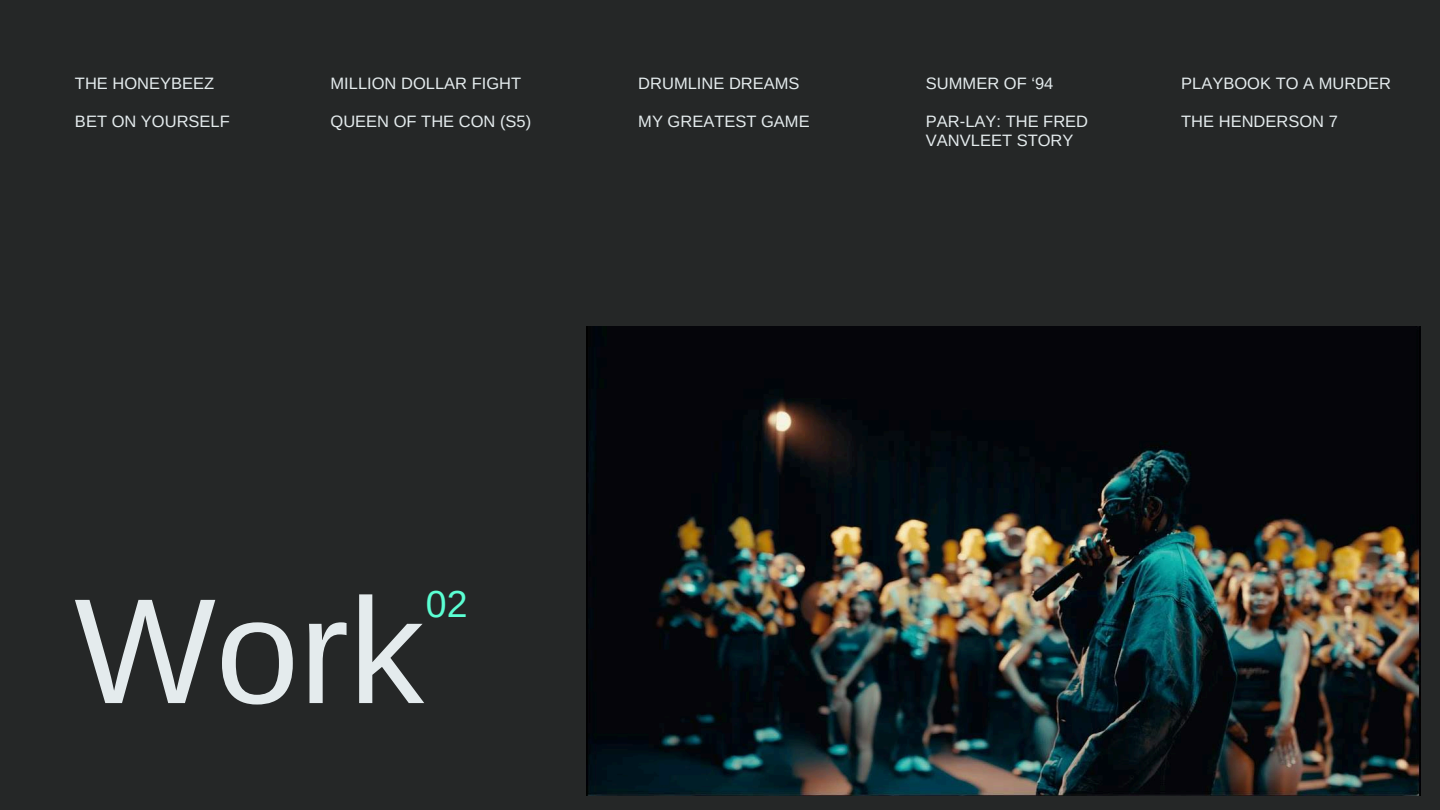
<style>
.page{position:relative;width:1440px;height:810px;background:#252727}
.page>*{position:absolute;margin:0;border:0;box-sizing:border-box;transform-origin:0 0}
.t1{font:150px "Arimo";color:#e4ebed}
.t2{font:37.5px "Arimo";color:#5bffd3}
.t3{font:16.5px/19.1px "Arimo";color:#e4ebed}
</style>
<div class="page">
<img style="left:586px;top:326px;width:835px;height:469px">
<p class="t3" style="left:75px;top:74px;width:141px">THE HONEYBEEZ</p>
<p class="t3" style="left:75px;top:112px;width:156px">BET ON YOURSELF</p>
<p class="t3" style="left:331px;top:74px;width:192px">MILLION DOLLAR FIGHT</p>
<p class="t3" style="left:331px;top:112px;width:202px">QUEEN OF THE CON (S5)</p>
<p class="t3" style="left:638px;top:74px;width:163px">DRUMLINE DREAMS</p>
<p class="t3" style="left:638px;top:112px;width:173px">MY GREATEST GAME</p>
<p class="t3" style="left:926px;top:74px;width:129px">SUMMER OF ‘94</p>
<p class="t3" style="left:926px;top:112px;width:164px">PAR-LAY: THE FRED<br>VANVLEET STORY</p>
<p class="t3" style="left:1181px;top:74px;width:211px">PLAYBOOK TO A MURDER</p>
<p class="t3" style="left:1181px;top:112px;width:158px">THE HENDERSON 7</p>
<h2 class="t2" style="left:426px;top:583px;width:43px">02</h2>
<h1 class="t1" style="left:74px;top:567px;width:351px">Work</h1>
</div>
